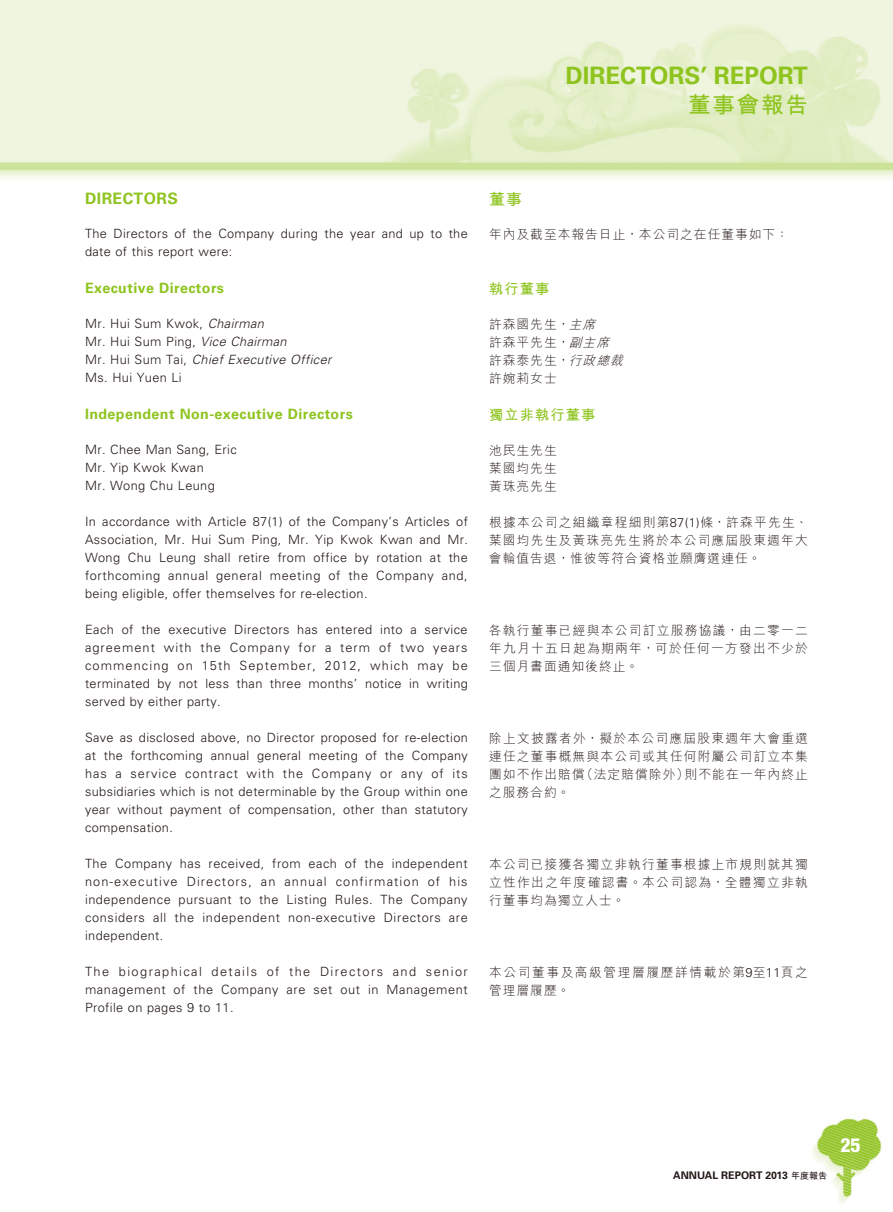
<style>
.page{position:relative;width:893px;height:1212px;background:#fff}
.page>*{position:absolute;margin:0;border:0;box-sizing:border-box;transform-origin:0 0}
.t1{font:700 24px "Univers LT Std";color:#8fc41f}
.t2{font:700 22.5px "M Hei HK";letter-spacing:.08em;color:#8fc41f}
.t3{font:800 condensed 19.5px "Helvetica Neue LT Std";color:#fff}
.t4{font:700 15.75px "Univers LT Std";letter-spacing:.03em;color:#8fc41f}
.t5{font:700 15.75px "M Hei HK";color:#8fc41f}
.t6{font:700 14.25px "Univers LT Std";letter-spacing:.03em;color:#8fc41f}
.t7{font:700 14.25px "M Hei HK";letter-spacing:.08em;color:#8fc41f}
.t8{font:300 12.75px/18px "Univers LT Std";letter-spacing:.03em;color:#231916;text-align:justify}
.t9{font:300 12.75px/18px "M Hei HK";letter-spacing:.09em;color:#231916;text-align:justify}
.t10{font:300 12.75px/18px "M Hei HK";letter-spacing:.12em;color:#231916}
.t11{font:700 10.5px "Univers LT Std";color:#231916}
.s1{font-style:italic}
.s2{font-family:"Univers LT Std"}
.s3{font-family:"M Hei HK";font-size:9px}
</style>
<div class="page">
<img style="left:0;top:0;width:893px;height:1203px">
<h1 class="t1" style="left:565px;top:61px;width:244px">DIRECTORS’ REPORT</h1>
<h2 class="t2" style="left:688px;top:88px;width:121px">董事會報告</h2>
<p class="t4" style="left:85px;top:190px;width:93px">DIRECTORS</p>
<p class="t8" style="left:85px;top:224px;width:384px">The Directors of the Company during the year and up to the date of this report were:</p>
<p class="t6" style="left:85px;top:280px;width:141px">Executive Directors</p>
<p class="t8" style="left:85px;top:314px;width:248px;text-align:left">Mr. Hui Sum Kwok, <span class="s1">Chairman<br></span>Mr. Hui Sum Ping, <span class="s1">Vice Chairman<br></span>Mr. Hui Sum Tai, <span class="s1">Chief Executive Officer<br></span>Ms. Hui Yuen Li</p>
<p class="t6" style="left:85px;top:406px;width:269px">Independent Non-executive Directors</p>
<p class="t8" style="left:85px;top:440px;width:153px;text-align:left">Mr. Chee Man Sang, Eric<br>Mr. Yip Kwok Kwan<br>Mr. Wong Chu Leung</p>
<p class="t8" style="left:85px;top:512px;width:384px">In accordance with Article 87(1) of the Company’s Articles of Association, Mr. Hui Sum Ping, Mr. Yip Kwok Kwan and Mr.<br>Wong Chu Leung shall retire from office by rotation at the forthcoming annual general meeting of the Company and, being eligible, offer themselves for re-election.</p>
<p class="t8" style="left:85px;top:620px;width:384px">Each of the executive Directors has entered into a service agreement with the Company for a term of two years commencing on 15th September, 2012, which may be terminated by not less than three months’ notice in writing served by either party.</p>
<p class="t8" style="left:85px;top:728px;width:384px">Save as disclosed above, no Director proposed for re-election at the forthcoming annual general meeting of the Company has a service contract with the Company or any of its subsidiaries which is not determinable by the Group within one year without payment of compensation, other than statutory compensation.</p>
<p class="t8" style="left:85px;top:854px;width:384px">The Company has received, from each of the independent non-executive Directors, an annual confirmation of his independence pursuant to the Listing Rules. The Company considers all the independent non-executive Directors are independent.</p>
<p class="t8" style="left:85px;top:963px;width:384px">The biographical details of the Directors and senior management of the Company are set out in Management Profile on pages 9 to 11.</p>
<p class="t5" style="left:489px;top:188px;width:34px">董事</p>
<p class="t9" style="left:489px;top:225px;width:301px">年內及截至本報告日止，本公司之在任董事如下：</p>
<p class="t7" style="left:489px;top:278px;width:62px">執行董事</p>
<p class="t9" style="left:489px;top:315px;width:140px;text-align:left">許森國先生，<span class="s1">主席<br></span>許森平先生，<span class="s1">副主席</span>許森泰先生，<span class="s1">行政總裁</span>許婉莉女士</p>
<p class="t7" style="left:489px;top:404px;width:108px">獨立非執行董事</p>
<p class="t9" style="left:489px;top:441px;width:69px">池民生先生葉國均先生黃珠亮先生</p>
<p class="t9" style="left:489px;top:513px;width:321px">根據本公司之組織章程細則第<span class="s2">87(1)</span>條，許森平先生、葉國均先生及黃珠亮先生將於本公司應屆股東週年大會輪值告退，惟彼等符合資格並願膺選連任。</p>
<p class="t9" style="left:489px;top:621px;width:321px">各執行董事已經與本公司訂立服務協議，由二零一二年九月十五日起為期兩年，可於任何一方發出不少於三個月書面通知後終止。</p>
<p class="t9" style="left:489px;top:729px;width:321px">除上文披露者外，擬於本公司應屆股東週年大會重選連任之董事概無與本公司或其任何附屬公司訂立本集團如不作出賠償（法定賠償除外）則不能在一年內終止之服務合約。</p>
<p class="t9" style="left:489px;top:855px;width:321px">本公司已接獲各獨立非執行董事根據上市規則就其獨立性作出之年度確認書。本公司認為，全體獨立非執行董事均為獨立人士。</p>
<p class="t10" style="left:489px;top:963px;width:320px">本公司董事及高級管理層履歷詳情載於第<span class="s2">9</span>至<span class="s2">11</span>頁之管理層履歷。</p>
<p class="t11" style="left:673px;top:1169px;width:155px">ANNUAL REPORT 2013 <span class="s3">年度報告</span></p>
<h3 class="t3" style="left:840px;top:1132px;width:22px">25</h3>
</div>
